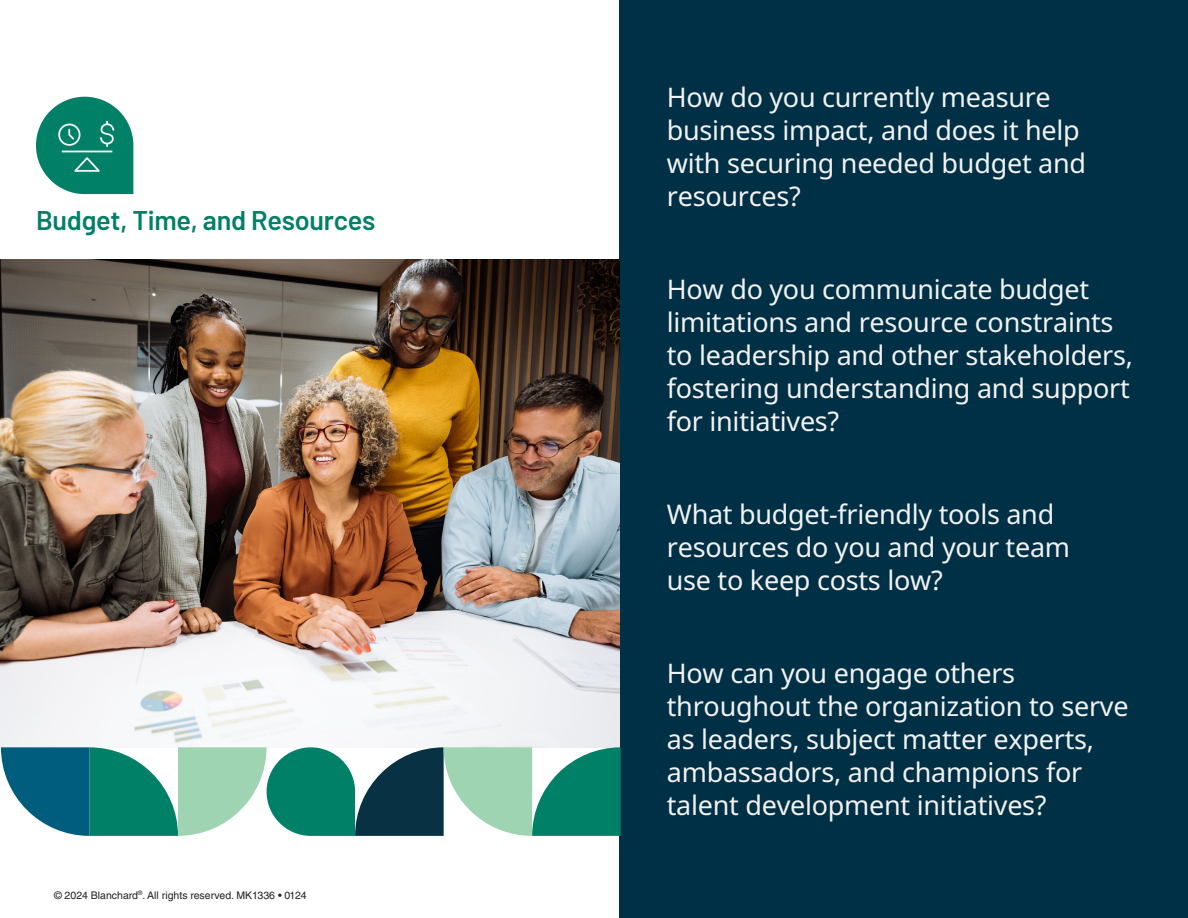
<style>
.page{position:relative;width:1188px;height:918px;background:#fff}
.page>*{position:absolute;margin:0;border:0;box-sizing:border-box;transform-origin:0 0}
.Body{font:27px/33px "Noto Sans";letter-spacing:-.01em;color:#f2f2f2}
.Body-2{font:600 27px "Barlow";letter-spacing:-.01em;color:#008066}
.t1{font:10.5px "Helvetica LT Std";color:#231f20}
</style>
<div class="page">
<div style="left:620px;top:0;width:568px;height:918px;background:#003045"></div>
<img style="left:1px;top:259px;width:619px;height:488px">
<svg style="left:1px;top:747px;width:620px;height:89px"></svg>
<svg style="left:36px;top:97px;width:97px;height:97px"></svg>
<p class="Body-2" style="left:36px;top:200px;width:341px">Budget, Time, and Resources</p>
<p class="t1" style="left:54px;top:889px;width:254px">© 2024 Blanchard<sup>®</sup>. All rights reserved. MK1336 • 0124</p>
<p class="Body" style="left:667px;top:81px;width:421px">How do you currently measure business impact, and does it help with securing needed budget and resources?</p>
<p class="Body" style="left:667px;top:273px;width:468px">How do you communicate budget limitations and resource constraints to leadership and other stakeholders, fostering understanding and support for initiatives?</p>
<p class="Body" style="left:667px;top:498px;width:405px">What budget-friendly tools and resources do you and your team use to keep costs low?</p>
<p class="Body" style="left:667px;top:657px;width:463px">How can you engage others throughout the organization to serve as leaders, subject matter experts, ambassadors, and champions for talent development initiatives?</p>
</div>
